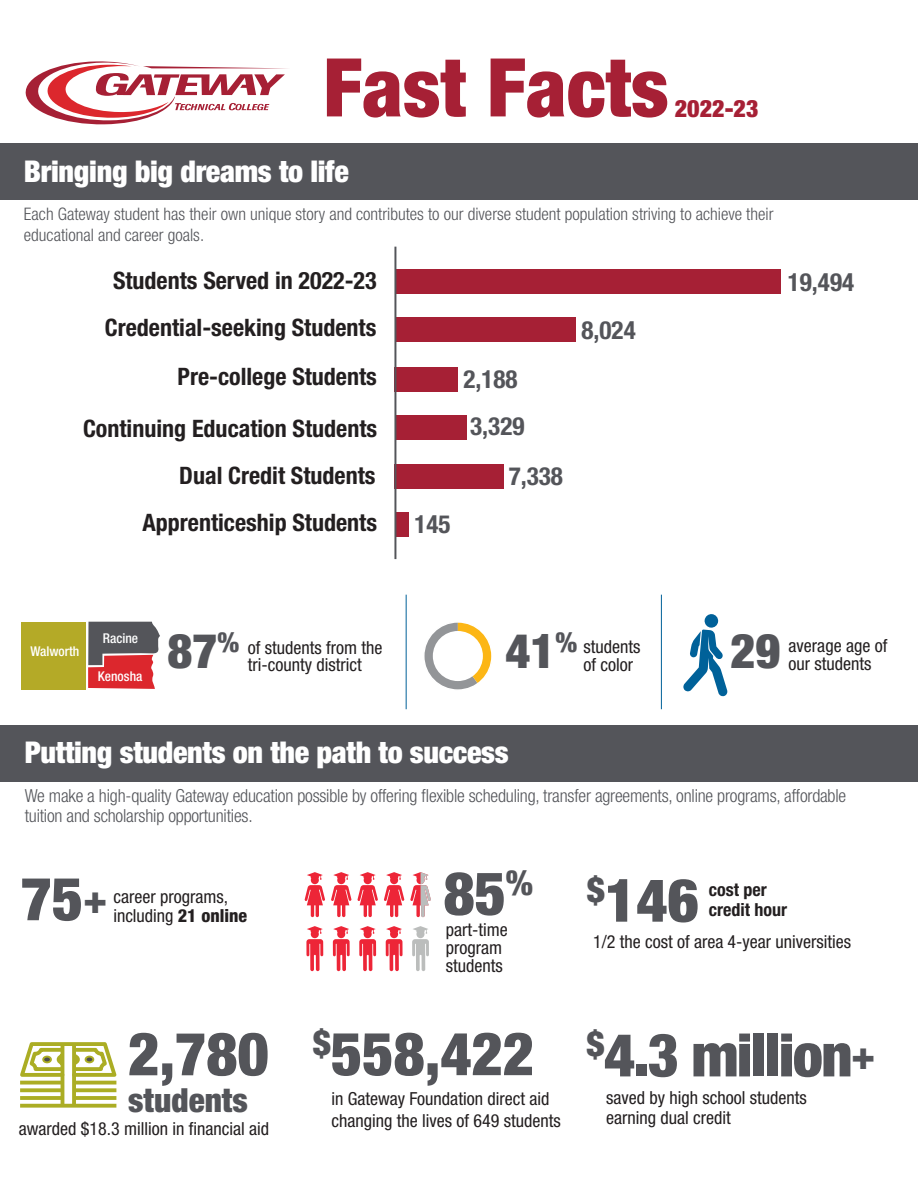
<style>
.page{position:relative;width:918px;height:1190px;background:#fff}
.page>*{position:absolute;margin:0;border:0;box-sizing:border-box;transform-origin:0 0}
.t1{font:900 condensed 81px "Helvetica Neue LT Std";color:#a62035}
.t2{font:900 condensed 60px "Helvetica Neue LT Std";color:#54555a}
.t3{font:900 condensed 60px "Helvetica Neue LT Std";letter-spacing:-.025em;color:#54555a}
.t4{font:900 condensed 48px "Helvetica Neue LT Std";color:#54555a}
.t5{font:900 condensed 33.3px "Helvetica Neue LT Std";color:#54555a}
.t6{font:900 condensed 30px "Helvetica Neue LT Std";letter-spacing:-.01em;color:#fff}
.t7{font:900 condensed 28.05px "Helvetica Neue LT Std";color:#54555a}
.t8{font:700 condensed 25.05px/47.2px "Helvetica Neue LT Std";color:#54555a}
.t9{font:700 condensed 24px "Helvetica Neue LT Std";color:#231f20}
.t10{font:900 condensed 24px "Helvetica Neue LT Std";color:#a62035}
.t11{font:condensed 18px/18px "Helvetica Neue LT Std";color:#231f20}
.t12{font:300 condensed 18px/19.5px "Helvetica Neue LT Std";letter-spacing:-.01em;color:#54555a}
.t13{font:700 condensed 18px/19.5px "Helvetica Neue LT Std";color:#231f20}
.t14{font:300 condensed 17.25px/20.7px "Helvetica Neue LT Std";color:#54555a}
.t15{font:500 condensed 13.5px "Helvetica Neue LT Std";color:#fff}
.s1{font-size:40.5px}
.s2{font-weight:800}
</style>
<div class="page">
<svg style="left:425px;top:623px;width:65px;height:65px"></svg>
<div style="left:423px;top:621px;width:69px;height:69px;border:1px solid #fff;border-radius:50%"></div>
<div style="left:432px;top:630px;width:50px;height:51px;background:#fff;border-radius:50%"></div>
<div style="left:0;top:143px;width:917px;height:57px;background:#54555a"></div>
<svg style="left:26px;top:61px;width:262px;height:63px"></svg>
<div style="left:0;top:725px;width:917px;height:56px;background:#54555a"></div>
<svg style="left:20px;top:1042px;width:97px;height:66px"></svg>
<svg style="left:683px;top:629px;width:44px;height:67px"></svg>
<div style="left:704px;top:613px;width:14px;height:14px;background:#006199;border-radius:50%"></div>
<svg style="left:357px;top:872px;width:47px;height:44px"></svg>
<svg style="left:331px;top:872px;width:20px;height:44px"></svg>
<svg style="left:304px;top:872px;width:21px;height:44px"></svg>
<svg style="left:412px;top:926px;width:17px;height:44px"></svg>
<svg style="left:385px;top:926px;width:17px;height:44px"></svg>
<svg style="left:359px;top:926px;width:17px;height:44px"></svg>
<svg style="left:333px;top:926px;width:16px;height:44px"></svg>
<svg style="left:306px;top:926px;width:17px;height:44px"></svg>
<svg style="left:410px;top:872px;width:21px;height:44px"></svg>
<div style="left:21px;top:621px;width:65px;height:68px;background:#b4aa27"></div>
<svg style="left:88px;top:621px;width:72px;height:67px;background:#9d565b"></svg>
<div style="left:396px;top:270px;width:384px;height:24px;background:#a62035"></div>
<div style="left:396px;top:317px;width:180px;height:24px;background:#a62035"></div>
<div style="left:394px;top:367px;width:64px;height:24px;background:#a62035"></div>
<div style="left:396px;top:415px;width:70px;height:24px;background:#a62035"></div>
<div style="left:394px;top:464px;width:110px;height:24px;background:#a62035"></div>
<div style="left:396px;top:512px;width:12px;height:24px;background:#a62035"></div>
<hr style="left:406px;top:594px;width:1px;height:115px;background:#006198">
<hr style="left:661px;top:594px;width:1px;height:115px;background:#006198">
<hr style="left:394px;top:246px;width:2px;height:313px;background:#54555a">
<h1 class="t1" style="left:323px;top:38px;width:346px">Fast Facts</h1>
<h3 class="t10" style="left:674px;top:94px;width:85px">2022-23</h3>
<h3 class="t6" style="left:24px;top:153px;width:326px">Bringing big dreams to life</h3>
<p class="t14" style="left:24px;top:203px;width:750px">Each Gateway student has their own unique story and contributes to our diverse student population striving to achieve their educational and career goals.</p>
<h3 class="t9" style="left:113px;top:266px;width:265px">Students Served in 2022-23</h3>
<h3 class="t9" style="left:105px;top:313px;width:273px">Credential-seeking Students</h3>
<h3 class="t9" style="left:177px;top:362px;width:201px">Pre-college Students</h3>
<h3 class="t9" style="left:83px;top:413px;width:295px">Continuing Education Students</h3>
<h3 class="t9" style="left:179px;top:460px;width:198px">Dual Credit Students</h3>
<h3 class="t9" style="left:142px;top:508px;width:236px">Apprenticeship Students</h3>
<h3 class="t8" style="left:414px;top:500px;width:38px">145</h3>
<h3 class="t8" style="left:463px;top:355px;width:63px">2,188<br>3,329</h3>
<h3 class="t8" style="left:508px;top:452px;width:56px">7,338</h3>
<h3 class="t8" style="left:581px;top:305px;width:56px">8,024</h3>
<h3 class="t8" style="left:787px;top:258px;width:68px">19,494</h3>
<p class="t15" style="left:30px;top:643px;width:50px">Walworth</p>
<p class="t15" style="left:103px;top:629px;width:37px">Racine</p>
<p class="t15" style="left:98px;top:667px;width:46px">Kenosha</p>
<h3 class="t4" style="left:505px;top:621px;width:73px">41<sup>%</sup></h3>
<h3 class="t7" style="left:217px;top:625px;width:23px">%</h3>
<h3 class="t4" style="left:167px;top:621px;width:51px">87</h3>
<h3 class="t4" style="left:730px;top:620px;width:51px">29</h3>
<p class="t11" style="left:583px;top:637px;width:58px">students of color</p>
<p class="t11" style="left:247px;top:639px;width:136px;line-height:16.5px">of students from the tri-county district</p>
<p class="t11" style="left:788px;top:636px;width:101px">average age of our students</p>
<h3 class="t6" style="left:25px;top:734px;width:485px">Putting students on the path to success</h3>
<p class="t12" style="left:25px;top:785px;width:822px">We make a high-quality Gateway education possible by offering flexible scheduling, transfer agreements, online programs, affordable tuition and scholarship opportunities.</p>
<h2 class="t2" style="left:21px;top:861px;width:88px">75<span class="s1">+</span></h2>
<p class="t11" style="left:113px;top:886px;width:135px;line-height:19.5px">career programs, including <span class="s2">21 online</span></p>
<h2 class="t2" style="left:128px;top:1016px;width:142px">2,780</h2>
<h3 class="t5" style="left:128px;top:1079px;width:121px">students</h3>
<p class="t11" style="left:19px;top:1118px;width:252px">awarded $18.3 million in financial aid</p>
<h2 class="t2" style="left:443px;top:856px;width:91px">85<sup>%</sup></h2>
<h2 class="t2" style="left:586px;top:863px;width:113px"><sup>$</sup>146</h2>
<p class="t13" style="left:708px;top:879px;width:80px">cost per credit hour</p>
<p class="t11" style="left:445px;top:919px;width:63px">part-time program students</p>
<p class="t11" style="left:592px;top:932px;width:260px">1/2 the cost of area 4-year universities</p>
<h2 class="t2" style="left:313px;top:1016px;width:222px"><sup>$</sup>558,422</h2>
<p class="t11" style="left:331px;top:1086px;width:231px;line-height:22.5px">in Gateway Foundation direct aid changing the lives of 649 students</p>
<h2 class="t3" style="left:586px;top:1017px;width:290px"><sup>$</sup>4.3 million<span class="s1">+</span></h2>
<p class="t11" style="left:606px;top:1087px;width:202px;line-height:19.5px">saved by high school students earning dual credit</p>
</div>
